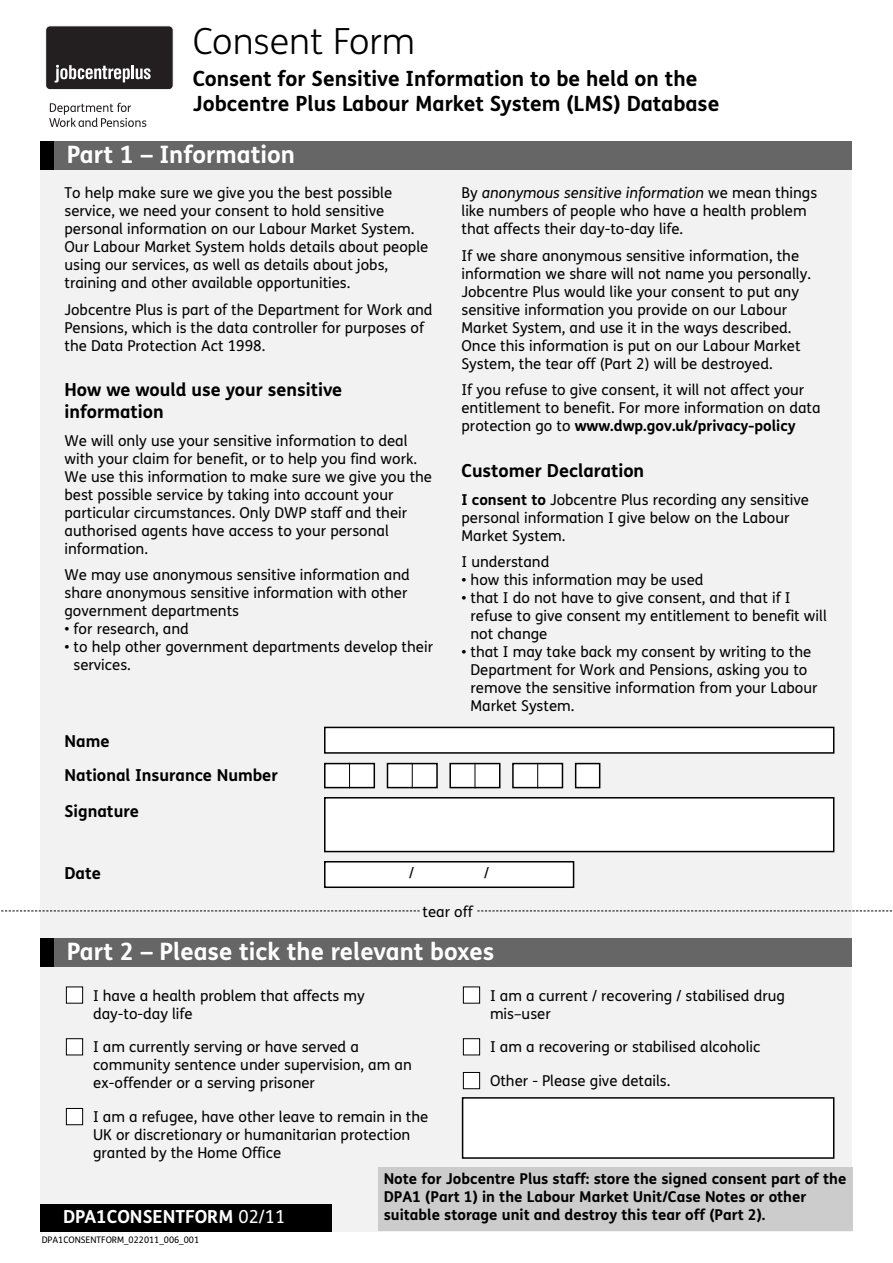
<style>
.page{position:relative;width:893px;height:1263px;background:#fff}
.page>*{position:absolute;margin:0;border:0;box-sizing:border-box;transform-origin:0 0}
.t1{font:300 36px "FS Me";color:#000}
.t2{font:700 24px "FS Me";color:#fff}
.t3{font:700 21px/25.2px "FS Me";color:#000}
.t4{font:700 18px/21.6px "FS Me";color:#000}
.t5{font:700 18px "FS Me";color:#fff}
.t6{font:700 16.5px/33.9px "FS Me";color:#000}
.t7{font:15px/18px "FS Me";color:#000}
.t8{font:700 15px/18px "FS Me";color:#000}
.t9{font:9px "FS Me";color:#000}
.s1{font-style:italic}
.s2{font-weight:700}
.s3{font-weight:400}
</style>
<div class="page">
<div style="left:40px;top:143px;width:812px;height:1089px;background:#f2f2f2"></div>
<div style="left:40px;top:1205px;width:292px;height:27px;background:#000"></div>
<div style="left:40px;top:141px;width:812px;height:29px;background:#666"></div>
<div style="left:40px;top:141px;width:14px;height:29px;background:#000"></div>
<div style="left:40px;top:938px;width:812px;height:28px;background:#666"></div>
<div style="left:40px;top:938px;width:14px;height:28px;background:#000"></div>
<div style="left:463px;top:1072px;width:17px;height:17px;background:#fff"></div>
<div style="left:463px;top:1072px;width:17px;height:17px;border:1px solid #000"></div>
<div style="left:463px;top:1039px;width:17px;height:16px;background:#fff"></div>
<div style="left:463px;top:1038px;width:17px;height:17px;border:1px solid #000"></div>
<div style="left:463px;top:987px;width:17px;height:16px;background:#fff"></div>
<div style="left:463px;top:986px;width:17px;height:17px;border:1px solid #000"></div>
<div style="left:66px;top:1108px;width:17px;height:17px;background:#fff"></div>
<div style="left:66px;top:1108px;width:17px;height:17px;border:1px solid #000"></div>
<div style="left:66px;top:1039px;width:17px;height:16px;background:#fff"></div>
<div style="left:66px;top:1038px;width:17px;height:17px;border:1px solid #000"></div>
<div style="left:66px;top:987px;width:17px;height:16px;background:#fff"></div>
<div style="left:66px;top:986px;width:17px;height:17px;border:1px solid #000"></div>
<div style="left:46px;top:26px;width:127px;height:64px;background:#231f20;border-radius:4px"></div>
<div style="left:45px;top:26px;width:129px;height:64px;border:1px solid #fff;border-radius:4px"></div>
<svg style="left:55px;top:65px;width:75px;height:18px"></svg>
<hr style="left:131px;top:65px;width:3px;height:14px;background:#fff">
<svg style="left:136px;top:68px;width:15px;height:11px"></svg>
<svg style="left:49px;top:103px;width:97px;height:24px"></svg>
<div style="left:325px;top:798px;width:509px;height:53px;background:#fff"></div>
<div style="left:324px;top:797px;width:510px;height:55px;border:2px solid #000"></div>
<div style="left:463px;top:1098px;width:371px;height:60px;background:#fff"></div>
<div style="left:462px;top:1097px;width:372px;height:62px;border:2px solid #000"></div>
<div style="left:325px;top:727px;width:509px;height:26px;background:#fff"></div>
<div style="left:324px;top:727px;width:510px;height:27px;border:2px solid #000"></div>
<div style="left:325px;top:862px;width:249px;height:25px;background:#fff"></div>
<div style="left:324px;top:861px;width:250px;height:27px;border:2px solid #000"></div>
<div style="left:378px;top:1167px;width:474px;height:63px;background:#ccc"></div>
<div style="left:325px;top:763px;width:49px;height:25px;background:#fff"></div>
<div style="left:324px;top:763px;width:51px;height:25px;border:2px solid #000"></div>
<svg style="left:349px;top:763px;width:1px;height:25px"></svg>
<div style="left:450px;top:763px;width:50px;height:25px;background:#fff"></div>
<div style="left:449px;top:763px;width:51px;height:25px;border:2px solid #000"></div>
<svg style="left:475px;top:763px;width:1px;height:25px"></svg>
<div style="left:513px;top:763px;width:49px;height:25px;background:#fff"></div>
<div style="left:512px;top:763px;width:51px;height:25px;border:2px solid #000"></div>
<svg style="left:537px;top:763px;width:1px;height:25px"></svg>
<div style="left:387px;top:763px;width:50px;height:25px;background:#fff"></div>
<div style="left:387px;top:763px;width:51px;height:25px;border:2px solid #000"></div>
<svg style="left:412px;top:763px;width:1px;height:25px"></svg>
<div style="left:576px;top:763px;width:24px;height:25px;background:#fff"></div>
<div style="left:575px;top:763px;width:25px;height:25px;border:2px solid #000"></div>
<svg style="left:1px;top:910px;width:891px;height:1px"></svg>
<div style="left:421px;top:904px;width:55px;height:18px;background:#f2f2f2"></div>
<h1 class="t1" style="left:193px;top:28px;width:224px">Consent Form</h1>
<h3 class="t3" style="left:193px;top:68px;width:528px">Consent for Sensitive Information to be held on the<br>Jobcentre Plus Labour Market System (LMS) Database</h3>
<h2 class="t2" style="left:67px;top:145px;width:230px">Part 1 – Information</h2>
<p class="t7" style="left:64px;top:186px;width:365px">To help make sure we give you the best possible service, we need your consent to hold sensitive personal information on our Labour Market System.<br>Our Labour Market System holds details about people using our services, as well as details about jobs, training and other available opportunities.</p>
<p class="t7" style="left:64px;top:302px;width:370px">Jobcentre Plus is part of the Department for Work and<br>Pensions, which is the data controller for purposes of the Data Protection Act 1998.</p>
<p class="t4" style="left:64px;top:381px;width:279px">How we would use your sensitive information</p>
<p class="t7" style="left:64px;top:433px;width:369px">We will only use your sensitive information to deal with your claim for benefit, or to help you find work.<br>We use this information to make sure we give you the best possible service by taking into account your particular circumstances. Only DWP staff and their authorised agents have access to your personal information.</p>
<p class="t7" style="left:64px;top:568px;width:347px">We may use anonymous sensitive information and share anonymous sensitive information with other government departments</p>
<p class="t7" style="left:64px;top:622px;width:126px">• for research, and</p>
<p class="t7" style="left:73px;top:640px;width:361px;text-indent:-9px">• to help other government departments develop their services.</p>
<p class="t6" style="left:64px;top:726px;width:215px">Name<br>National Insurance Number</p>
<p class="t6" style="left:64px;top:796px;width:76px">Signature</p>
<p class="t7" style="left:461px;top:186px;width:357px">By <span class="s1">anonymous sensitive information</span> we mean things like numbers of people who have a health problem that affects their day-to-day life.</p>
<p class="t7" style="left:461px;top:248px;width:351px">If we share anonymous sensitive information, the information we share will not name you personally.<br>Jobcentre Plus would like your consent to put any sensitive information you provide on our Labour Market System, and use it in the ways described.<br>Once this information is put on our Labour Market System, the tear off (Part 2) will be destroyed.</p>
<p class="t7" style="left:461px;top:383px;width:361px">If you refuse to give consent, it will not affect your entitlement to benefit. For more information on data protection go to <span class="s2">www.dwp.gov.uk/privacy-policy</span></p>
<p class="t4" style="left:461px;top:462px;width:184px">Customer Declaration</p>
<p class="t7" style="left:461px;top:492px;width:349px"><span class="s2">I consent to</span> Jobcentre Plus recording any sensitive personal information I give below on the Labour<br>Market System.</p>
<p class="t7" style="left:461px;top:555px;width:89px">I understand</p>
<p class="t7" style="left:461px;top:573px;width:244px">• how this information may be used</p>
<p class="t7" style="left:470px;top:591px;width:358px;text-indent:-9px">• that I do not have to give consent, and that if I refuse to give consent my entitlement to benefit will not change</p>
<p class="t7" style="left:470px;top:645px;width:349px;text-indent:-9px">• that I may take back my consent by writing to the Department for Work and Pensions, asking you to remove the sensitive information from your Labour Market System.</p>
<p class="t6" style="left:64px;top:857px;width:38px">Date</p>
<p class="t7" style="left:409px;top:866px;width:6px">/</p>
<p class="t7" style="left:484px;top:866px;width:6px">/</p>
<p class="t7" style="left:422px;top:904px;width:52px">tear off</p>
<h2 class="t2" style="left:67px;top:942px;width:429px">Part 2 – Please tick the relevant boxes</h2>
<p class="t7" style="left:93px;top:988px;width:273px">I have a health problem that affects my day-to-day life</p>
<p class="t7" style="left:93px;top:1040px;width:320px">I am currently serving or have served a community sentence under supervision, am an ex-offender or a serving prisoner</p>
<p class="t7" style="left:93px;top:1109px;width:337px">I am a refugee, have other leave to remain in the<br>UK or discretionary or humanitarian protection granted by the Home Office</p>
<p class="t7" style="left:490px;top:988px;width:296px">I am a current / recovering / stabilised drug mis–user</p>
<p class="t7" style="left:490px;top:1040px;width:272px">I am a recovering or stabilised alcoholic</p>
<p class="t7" style="left:490px;top:1073px;width:182px">Other - Please give details.</p>
<p class="t5" style="left:63px;top:1210px;width:224px">DPA1CONSENTFORM <span class="s3">02/11</span></p>
<p class="t9" style="left:42px;top:1237px;width:159px">DPA1CONSENTFORM_022011_006_001</p>
<p class="t8" style="left:384px;top:1171px;width:464px">Note for Jobcentre Plus staff: store the signed consent part of the<br>DPA1 (Part 1) in the Labour Market Unit/Case Notes or other suitable storage unit and destroy this tear off (Part 2).</p>
</div>
